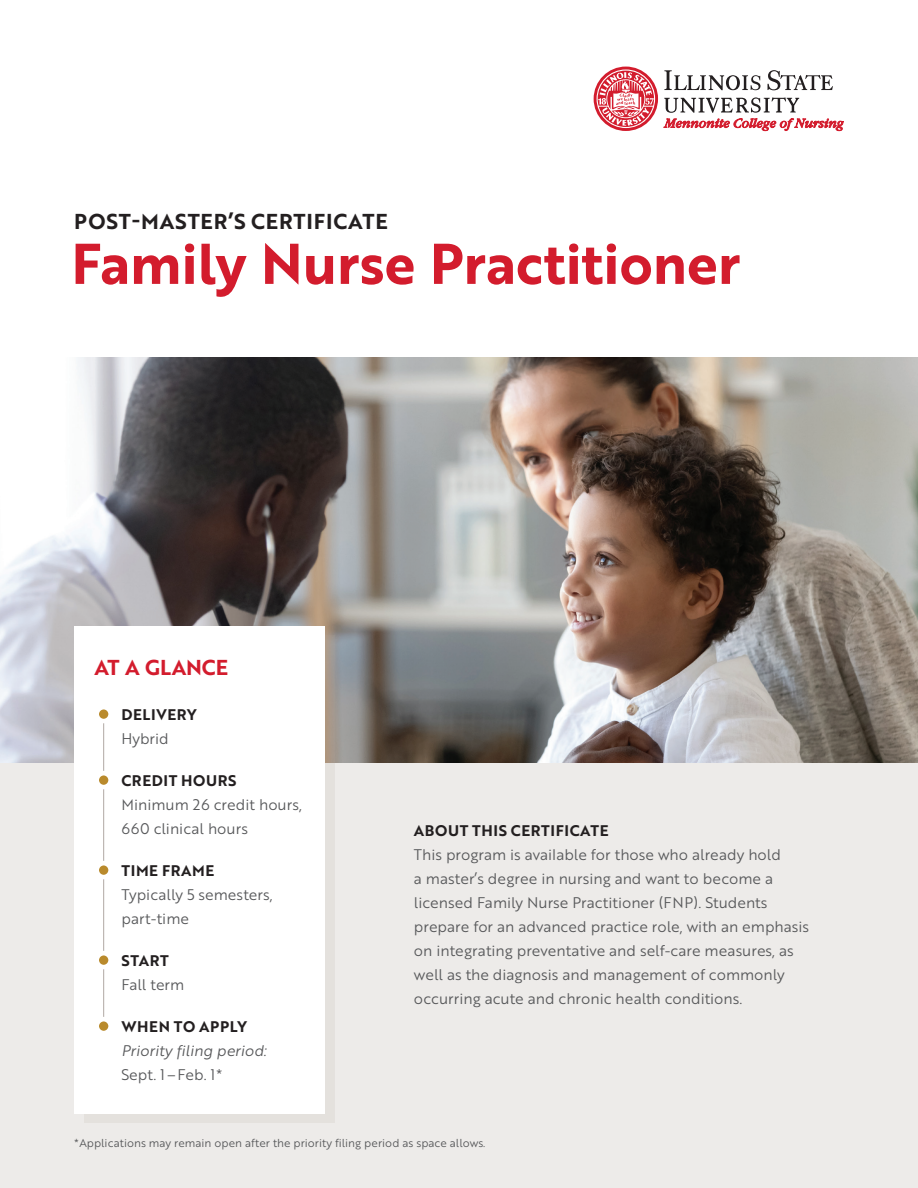
<style>
.page{position:relative;width:918px;height:1188px;background:#fff}
.page>*{position:absolute;margin:0;border:0;box-sizing:border-box;transform-origin:0 0}
.t1{font:55.8px "Brother 1816 Bold";color:#d31c2d}
.t2{font:21px "Brother 1816 Bold";letter-spacing:.04em;color:#231f20}
.t3{font:21px "Brother 1816 Bold";color:#d31c2d}
.t4{font:15px/24px "Brother 1816 Book";color:#57585a}
.t5{font:15px "Brother 1816 Bold";letter-spacing:.04em;color:#231f20}
.t6{font:15px "Brother 1816 Book Italic";color:#57585a}
.t7{font:11.25px "Brother 1816 Book";color:#57585a}
</style>
<div class="page">
<div style="left:0;top:702px;width:918px;height:486px;background:#edebe9"></div>
<svg style="left:768px;top:70px;width:65px;height:20px"></svg>
<svg style="left:664px;top:70px;width:96px;height:20px"></svg>
<svg style="left:664px;top:97px;width:180px;height:34px"></svg>
<svg style="left:592px;top:65px;width:68px;height:68px"></svg>
<svg style="left:594px;top:67px;width:64px;height:64px"></svg>
<img style="left:0;top:357px;width:918px;height:405px">
<div style="left:84px;top:635px;width:250px;height:488px;background:#b2a89d;opacity:.15"></div>
<div style="left:74px;top:626px;width:251px;height:487px;background:#fff"></div>
<hr style="left:103px;top:722px;width:1px;height:49px;background:#b1a8a3">
<hr style="left:103px;top:788px;width:1px;height:73px;background:#b1a8a3">
<hr style="left:103px;top:878px;width:1px;height:73px;background:#b1a8a3">
<hr style="left:103px;top:968px;width:1px;height:49px;background:#b1a8a3">
<svg style="left:97px;top:707px;width:14px;height:14px"></svg>
<div style="left:95px;top:705px;width:18px;height:18px;border:4px solid #fff;border-radius:50%"></div>
<svg style="left:97px;top:773px;width:14px;height:14px"></svg>
<div style="left:95px;top:771px;width:18px;height:18px;border:4px solid #fff;border-radius:50%"></div>
<svg style="left:97px;top:863px;width:14px;height:14px"></svg>
<div style="left:95px;top:861px;width:18px;height:18px;border:4px solid #fff;border-radius:50%"></div>
<svg style="left:97px;top:953px;width:14px;height:14px"></svg>
<div style="left:95px;top:951px;width:18px;height:18px;border:4px solid #fff;border-radius:50%"></div>
<svg style="left:97px;top:1019px;width:14px;height:14px"></svg>
<div style="left:95px;top:1017px;width:18px;height:18px;border:4px solid #fff;border-radius:50%"></div>
<h2 class="t2" style="left:74px;top:205px;width:315px">POST-MASTER’S CERTIFICATE</h2>
<h1 class="t1" style="left:71px;top:221px;width:671px">Family Nurse Practitioner</h1>
<h2 class="t3" style="left:94px;top:651px;width:135px">AT A GLANCE</h2>
<p class="t5" style="left:122px;top:703px;width:77px">DELIVERY</p>
<p class="t4" style="left:122px;top:726px;width:49px">Hybrid</p>
<p class="t5" style="left:122px;top:769px;width:117px">CREDIT HOURS</p>
<p class="t4" style="left:122px;top:792px;width:182px">Minimum 26 credit hours,<br>660 clinical hours</p>
<p class="t5" style="left:122px;top:859px;width:94px">TIME FRAME</p>
<p class="t4" style="left:122px;top:882px;width:153px">Typically 5 semesters, part-time</p>
<p class="t5" style="left:122px;top:949px;width:49px">START</p>
<p class="t4" style="left:122px;top:972px;width:64px">Fall term</p>
<p class="t5" style="left:122px;top:1015px;width:127px">WHEN TO APPLY</p>
<p class="t6" style="left:122px;top:1039px;width:147px">Priority filing period:</p>
<p class="t4" style="left:122px;top:1062px;width:102px">Sept. 1–Feb. 1*</p>
<p class="t5" style="left:414px;top:819px;width:196px">ABOUT THIS CERTIFICATE</p>
<p class="t4" style="left:414px;top:842px;width:397px">This program is available for those who already hold<br>a master’s degree in nursing and want to become a licensed Family Nurse Practitioner (FNP). Students prepare for an advanced practice role, with an emphasis on integrating preventative and self-care measures, as well as the diagnosis and management of commonly occurring acute and chronic health conditions.</p>
<p class="t7" style="left:74px;top:1135px;width:413px">*Applications may remain open after the priority filing period as space allows.</p>
</div>
